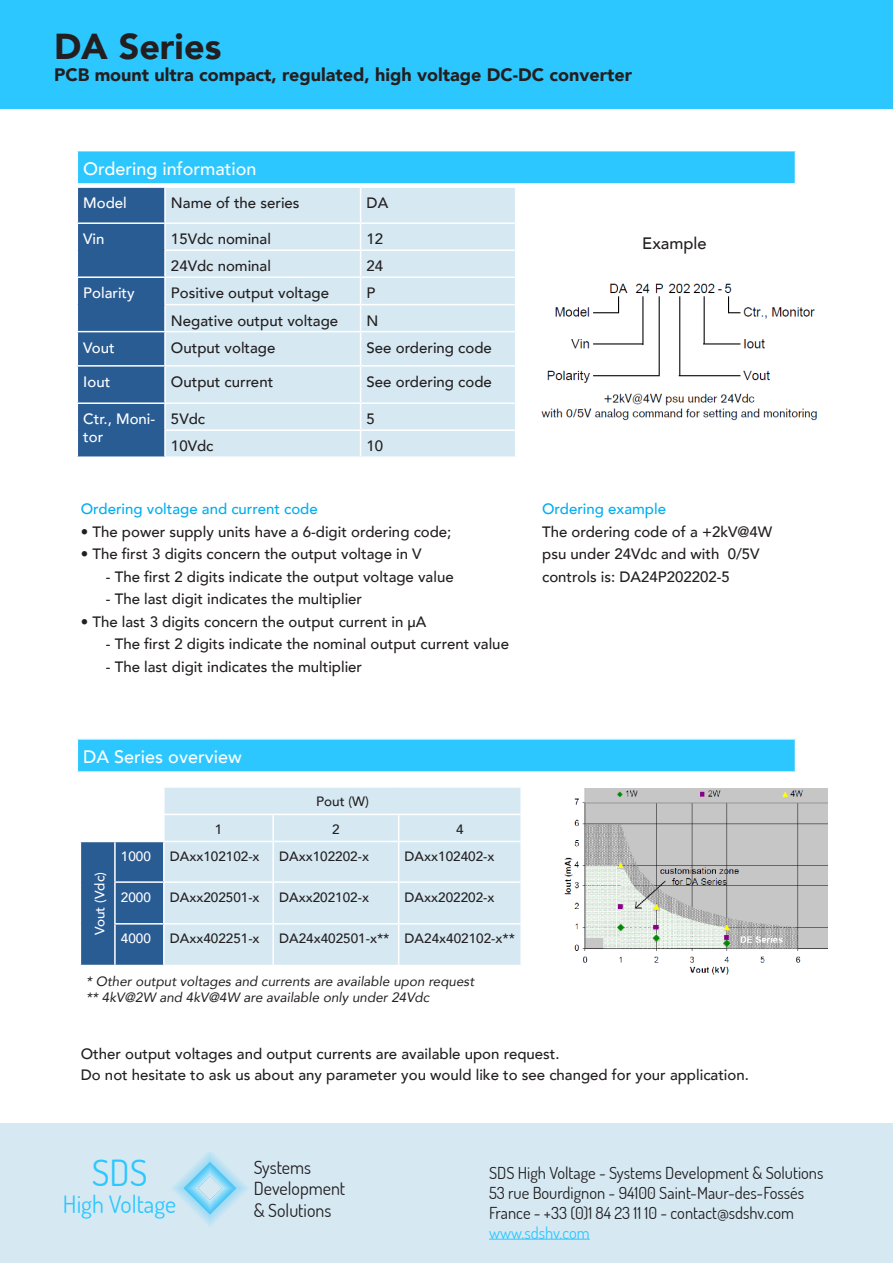
<style>
.page{position:relative;width:893px;height:1263px;background:#fff}
.page>*{position:absolute;margin:0;border:0;box-sizing:border-box;transform-origin:0 0}
.t1{font:900 36px "Avenir";color:#231f20}
.t2{font:36px "Dosis";color:#2dc7ff}
.t3{font:24px "Dosis";color:#2dc7ff}
.t4{font:900 18px "Avenir";color:#231f20}
.t5{font:500 18px "Avenir";color:#fff}
.t6{font:18px "Dosis";color:#231f20}
.t7{font:16.5px "Dosis";color:#231f20}
.t8{font:16.5px "Dosis";color:#2dc7ff}
.t9{font:500 16.5px "Avenir";color:#231f20}
.t10{font:500 15px/22.5px "Avenir";color:#231f20}
.t11{font:500 15px "Avenir";color:#00aeef}
.t12{font:500 15px/18px "Avenir";color:#fff}
.t13{font:500 13.5px "Avenir";color:#231f20}
.t14{font:italic 13.5px "Avenir";color:#231f20}
.t15{font:500 13.5px "Avenir";color:#fff}
</style>
<div class="page">
<div style="left:0;top:0;width:893px;height:108px;background:#2dc7ff"></div>
<div style="left:0;top:1123px;width:893px;height:140px;background:#d6e9f3"></div>
<img style="left:172px;top:1152px;width:76px;height:74px">
<hr style="left:489px;top:1239px;width:101px;height:1px;background:#2dc7ff">
<div style="left:77px;top:151px;width:718px;height:33px;background:#2dc7ff"></div>
<hr style="left:77px;top:151px;width:1px;height:32px;background:#fff">
<hr style="left:77px;top:183px;width:719px;height:2px;background:#fff">
<div style="left:166px;top:188px;width:349px;height:268px;background:#d6e9f3"></div>
<hr style="left:360px;top:188px;width:1px;height:34px;background:#fff">
<hr style="left:165px;top:222px;width:196px;height:2px;background:#fff">
<hr style="left:361px;top:222px;width:155px;height:2px;background:#fff">
<hr style="left:164px;top:249px;width:197px;height:2px;background:#fff">
<hr style="left:361px;top:249px;width:155px;height:2px;background:#fff">
<hr style="left:165px;top:276px;width:196px;height:2px;background:#fff">
<hr style="left:361px;top:276px;width:155px;height:2px;background:#fff">
<hr style="left:164px;top:304px;width:197px;height:1px;background:#fff">
<hr style="left:361px;top:304px;width:155px;height:1px;background:#fff">
<svg style="left:360px;top:224px;width:1px;height:107px"></svg>
<hr style="left:165px;top:331px;width:196px;height:1px;background:#fff">
<hr style="left:361px;top:331px;width:155px;height:1px;background:#fff">
<hr style="left:360px;top:332px;width:1px;height:33px;background:#fff">
<hr style="left:165px;top:365px;width:196px;height:2px;background:#fff">
<hr style="left:361px;top:365px;width:155px;height:2px;background:#fff">
<hr style="left:360px;top:367px;width:1px;height:35px;background:#fff">
<hr style="left:165px;top:402px;width:196px;height:2px;background:#fff">
<hr style="left:361px;top:402px;width:155px;height:2px;background:#fff">
<div style="left:77px;top:187px;width:88px;height:269px;background:#2a5c94"></div>
<hr style="left:164px;top:429px;width:197px;height:2px;background:#fff">
<hr style="left:164px;top:431px;width:2px;height:25px;background:#fff">
<hr style="left:361px;top:429px;width:155px;height:2px;background:#fff">
<svg style="left:360px;top:404px;width:1px;height:52px"></svg>
<img style="left:541px;top:283px;width:276px;height:138px">
<div style="left:77px;top:739px;width:718px;height:33px;background:#2dc7ff"></div>
<hr style="left:77px;top:738px;width:719px;height:2px;background:#fff">
<hr style="left:77px;top:740px;width:1px;height:31px;background:#fff">
<hr style="left:77px;top:771px;width:719px;height:2px;background:#fff">
<div style="left:165px;top:788px;width:355px;height:177px;background:#d6e9f3"></div>
<div style="left:81px;top:842px;width:82px;height:123px;background:#2a5c94"></div>
<hr style="left:163px;top:814px;width:110px;height:1px;background:#fff">
<hr style="left:273px;top:814px;width:126px;height:1px;background:#fff">
<hr style="left:272px;top:815px;width:2px;height:26px;background:#fff">
<hr style="left:399px;top:814px;width:123px;height:1px;background:#fff">
<svg style="left:398px;top:815px;width:1px;height:26px"></svg>
<hr style="left:114px;top:842px;width:2px;height:39px;background:#fff">
<hr style="left:164px;top:841px;width:109px;height:1px;background:#fff">
<hr style="left:273px;top:841px;width:126px;height:1px;background:#fff">
<hr style="left:272px;top:842px;width:2px;height:39px;background:#fff">
<hr style="left:399px;top:841px;width:123px;height:1px;background:#fff">
<hr style="left:398px;top:842px;width:1px;height:39px;background:#fff">
<hr style="left:114px;top:881px;width:50px;height:2px;background:#fff">
<hr style="left:114px;top:883px;width:2px;height:40px;background:#fff">
<hr style="left:164px;top:881px;width:109px;height:2px;background:#fff">
<hr style="left:273px;top:881px;width:126px;height:2px;background:#fff">
<hr style="left:272px;top:883px;width:2px;height:40px;background:#fff">
<hr style="left:399px;top:881px;width:123px;height:2px;background:#fff">
<hr style="left:398px;top:883px;width:1px;height:40px;background:#fff">
<hr style="left:114px;top:923px;width:50px;height:1px;background:#fff">
<hr style="left:114px;top:924px;width:2px;height:41px;background:#fff">
<hr style="left:164px;top:923px;width:109px;height:1px;background:#fff">
<hr style="left:273px;top:923px;width:126px;height:1px;background:#fff">
<hr style="left:272px;top:924px;width:2px;height:41px;background:#fff">
<hr style="left:399px;top:923px;width:123px;height:1px;background:#fff">
<hr style="left:398px;top:924px;width:1px;height:41px;background:#fff">
<img style="left:564px;top:789px;width:263px;height:186px">
<p class="t1" style="left:54px;top:16px;width:169px">DA Series</p>
<p class="t4" style="left:54px;top:59px;width:580px">PCB mount ultra compact, regulated, high voltage DC-DC converter</p>
<p class="t5" style="left:83px;top:153px;width:175px">Ordering information</p>
<p class="t12" style="left:83px;top:193px;width:45px">Model</p>
<p class="t10" style="left:171px;top:191px;width:130px">Name of the series</p>
<p class="t10" style="left:367px;top:191px;width:23px">DA</p>
<p class="t12" style="left:83px;top:229px;width:23px">Vin</p>
<p class="t10" style="left:171px;top:227px;width:102px">15Vdc nominal</p>
<p class="t10" style="left:367px;top:227px;width:18px">12</p>
<p class="t10" style="left:171px;top:254px;width:102px">24Vdc nominal</p>
<p class="t10" style="left:367px;top:254px;width:18px">24</p>
<p class="t12" style="left:83px;top:283px;width:53px">Polarity</p>
<p class="t10" style="left:171px;top:281px;width:160px">Positive output voltage</p>
<p class="t10" style="left:367px;top:281px;width:10px">P</p>
<p class="t10" style="left:171px;top:308px;width:169px">Negative output voltage</p>
<p class="t10" style="left:367px;top:308px;width:13px">N</p>
<p class="t12" style="left:83px;top:338px;width:33px">Vout</p>
<p class="t10" style="left:171px;top:335px;width:106px">Output voltage</p>
<p class="t10" style="left:367px;top:335px;width:127px">See ordering code</p>
<p class="t12" style="left:83px;top:372px;width:28px">Iout</p>
<p class="t10" style="left:171px;top:370px;width:104px">Output current</p>
<p class="t10" style="left:367px;top:370px;width:127px">See ordering code</p>
<p class="t12" style="left:83px;top:409px;width:73px">Ctr., Moni&shy;tor</p>
<p class="t10" style="left:171px;top:407px;width:36px">5Vdc</p>
<p class="t10" style="left:367px;top:407px;width:10px">5</p>
<p class="t10" style="left:171px;top:434px;width:44px">10Vdc</p>
<p class="t10" style="left:367px;top:434px;width:18px">10</p>
<p class="t11" style="left:81px;top:496px;width:239px">Ordering voltage and current code</p>
<p class="t10" style="left:81px;top:520px;width:372px">• The power supply units have a 6-digit ordering code;</p>
<p class="t10" style="left:81px;top:542px;width:342px">• The first 3 digits concern the output voltage in V</p>
<p class="t10" style="left:106px;top:565px;width:349px">- The first 2 digits indicate the output voltage value</p>
<p class="t10" style="left:106px;top:587px;width:258px">- The last digit indicates the multiplier</p>
<p class="t10" style="left:81px;top:610px;width:347px">• The last 3 digits concern the output current in µA</p>
<p class="t10" style="left:106px;top:632px;width:405px">- The first 2 digits indicate the nominal output current value</p>
<p class="t10" style="left:106px;top:655px;width:258px">- The last digit indicates the multiplier</p>
<p class="t9" style="left:642px;top:229px;width:66px">Example</p>
<p class="t11" style="left:542px;top:496px;width:125px">Ordering example</p>
<p class="t10" style="left:542px;top:520px;width:232px">The ordering code of a +2kV@4W psu under 24Vdc and with 0/5V controls is: DA24P202202-5</p>
<p class="t5" style="left:83px;top:741px;width:160px">DA Series overview</p>
<p class="t13" style="left:316px;top:790px;width:54px">Pout (W)</p>
<p class="t15" style="left:88px;top:935px;width:64px;rotate:-90deg">Vout (Vdc)</p>
<p class="t13" style="left:215px;top:817px;width:9px">1</p>
<p class="t13" style="left:332px;top:817px;width:9px">2</p>
<p class="t13" style="left:456px;top:817px;width:9px">4</p>
<p class="t15" style="left:121px;top:844px;width:32px">1000</p>
<p class="t13" style="left:170px;top:844px;width:91px">DAxx102102-x</p>
<p class="t13" style="left:279px;top:844px;width:91px">DAxx102202-x</p>
<p class="t13" style="left:405px;top:844px;width:91px">DAxx102402-x</p>
<p class="t15" style="left:121px;top:885px;width:32px">2000</p>
<p class="t13" style="left:170px;top:885px;width:91px">DAxx202501-x</p>
<p class="t13" style="left:279px;top:885px;width:91px">DAxx202102-x</p>
<p class="t13" style="left:405px;top:885px;width:91px">DAxx202202-x</p>
<p class="t15" style="left:121px;top:927px;width:32px">4000</p>
<p class="t13" style="left:170px;top:927px;width:91px">DAxx402251-x</p>
<p class="t13" style="left:279px;top:927px;width:112px">DA24x402501-x**</p>
<p class="t13" style="left:405px;top:927px;width:112px">DA24x402102-x**</p>
<p class="t14" style="left:86px;top:973px;width:390px">* Other output voltages and currents are available upon request</p>
<p class="t14" style="left:86px;top:989px;width:345px">** 4kV@2W and 4kV@4W are available only under 24Vdc</p>
<p class="t10" style="left:81px;top:1042px;width:480px">Other output voltages and output currents are available upon request.</p>
<p class="t10" style="left:81px;top:1063px;width:670px">Do not hesitate to ask us about any parameter you would like to see changed for your application.</p>
<p class="t2" style="left:92px;top:1149px;width:57px">SDS</p>
<p class="t3" style="left:63px;top:1188px;width:115px">High Voltage</p>
<p class="t6" style="left:254px;top:1155px;width:59px">Systems</p>
<p class="t6" style="left:254px;top:1177px;width:93px">Development</p>
<p class="t6" style="left:254px;top:1198px;width:79px">&amp; Solutions</p>
<p class="t7" style="left:489px;top:1162px;width:336px">SDS High Voltage - Systems Development &amp; Solutions</p>
<p class="t7" style="left:489px;top:1182px;width:317px">53 rue Bourdignon - 94100 Saint-Maur-des-Fossés</p>
<p class="t7" style="left:489px;top:1202px;width:307px">France - +33 (0)1 84 23 11 10 - contact@sdshv.com</p>
<p class="t8" style="left:489px;top:1222px;width:102px">www.sdshv.com</p>
</div>
